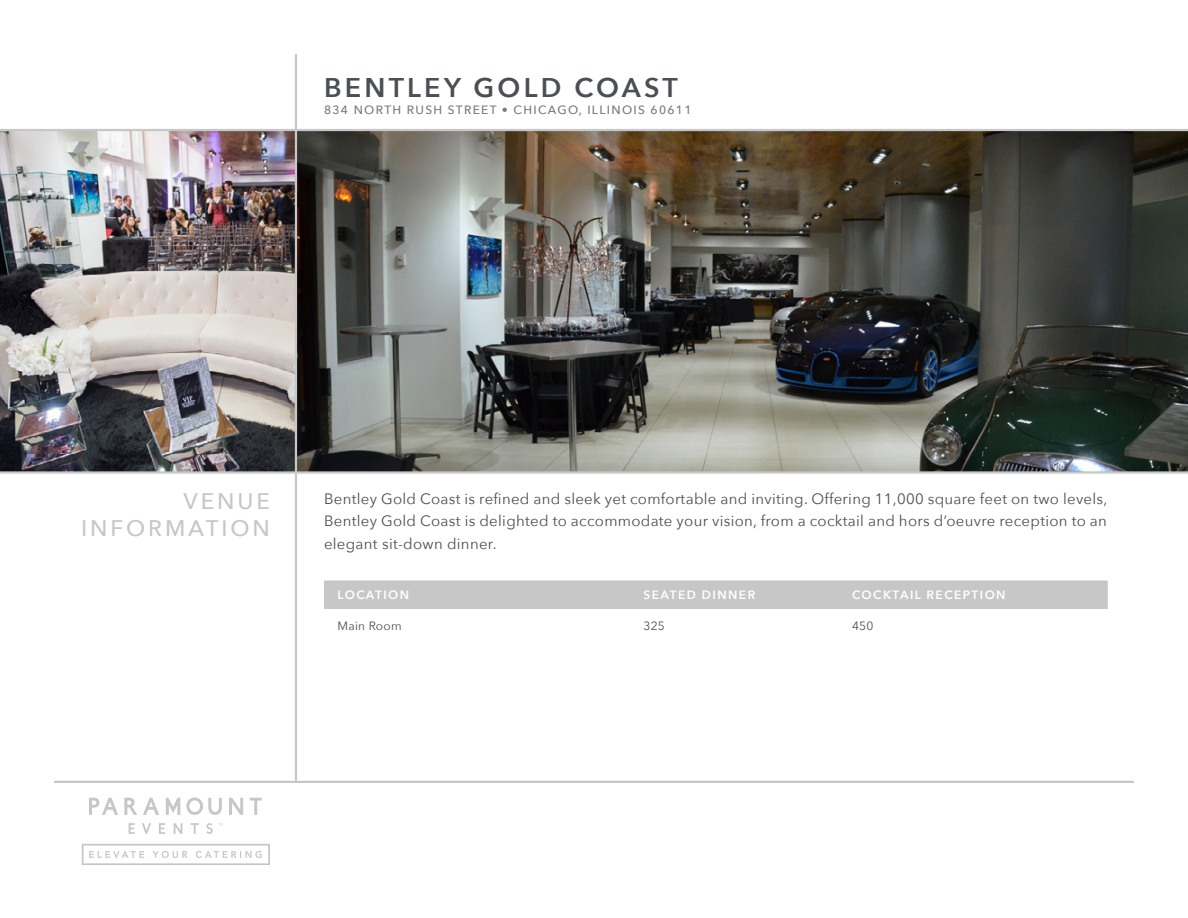
<style>
.page{position:relative;width:1188px;height:918px;background:#fff}
.page>*{position:absolute;margin:0;border:0;box-sizing:border-box;transform-origin:0 0}
.t1{font:600 27px "Avenir Next";letter-spacing:.12em;color:#4b4f54}
.t2{font:500 22.5px/27px "Avenir Next";letter-spacing:.13em;color:#c7c7c8;text-align:right}
.t3{font:15px/22.5px "Avenir Next";letter-spacing:.02em;color:#4b4f54;text-align:justify}
.t4{font:500 12px "Avenir Next";letter-spacing:.11em;color:#77797c}
.t5{font:600 12px "Avenir Next";letter-spacing:.12em;color:#fff}
.t6{font:12px "Avenir Next";letter-spacing:.02em;color:#4b4f54}
</style>
<div class="page">
<div style="left:324px;top:580px;width:784px;height:29px;background:#c7c7c8"></div>
<img style="left:0;top:131px;width:295px;height:340px">
<img style="left:297px;top:131px;width:891px;height:340px">
<hr style="left:54px;top:781px;width:1080px;height:2px;background:#c7c7c8">
<hr style="left:0;top:471px;width:1188px;height:3px;background:#c7c7c8">
<hr style="left:0;top:129px;width:1188px;height:2px;background:#c7c7c8">
<svg style="left:82px;top:844px;width:188px;height:21px"></svg>
<svg style="left:124px;top:798px;width:13px;height:17px"></svg>
<svg style="left:186px;top:798px;width:36px;height:17px"></svg>
<svg style="left:250px;top:798px;width:12px;height:17px"></svg>
<svg style="left:129px;top:823px;width:6px;height:11px"></svg>
<svg style="left:159px;top:823px;width:6px;height:11px"></svg>
<svg style="left:191px;top:823px;width:8px;height:11px"></svg>
<svg style="left:207px;top:823px;width:16px;height:11px"></svg>
<svg style="left:229px;top:798px;width:14px;height:17px"></svg>
<svg style="left:174px;top:823px;width:8px;height:11px"></svg>
<svg style="left:89px;top:798px;width:29px;height:17px"></svg>
<svg style="left:143px;top:798px;width:16px;height:17px"></svg>
<svg style="left:166px;top:798px;width:14px;height:17px"></svg>
<svg style="left:142px;top:823px;width:9px;height:11px"></svg>
<hr style="left:295px;top:54px;width:2px;height:75px;background:#c7c7c8">
<hr style="left:295px;top:473px;width:2px;height:308px;background:#c7c7c8">
<hr style="left:295px;top:130px;width:2px;height:343px;background:#c7c7c8">
<h1 class="t1" style="left:324px;top:65px;width:355px">BENTLEY GOLD COAST</h1>
<p class="t4" style="left:324px;top:99px;width:369px">834 NORTH RUSH STREET • CHICAGO, ILLINOIS 60611</p>
<h2 class="t2" style="left:81px;top:486px;width:190px">VENUE<br>INFORMATION</h2>
<p class="t3" style="left:324px;top:487px;width:785px">Bentley Gold Coast is refined and sleek yet comfortable and inviting. Offering 11,000 square feet on two levels, Bentley Gold Coast is delighted to accommodate your vision, from a cocktail and hors d’oeuvre reception to an elegant sit-down dinner.</p>
<p class="t5" style="left:338px;top:585px;width:73px">LOCATION</p>
<p class="t5" style="left:644px;top:585px;width:113px">SEATED DINNER</p>
<p class="t5" style="left:852px;top:585px;width:155px">COCKTAIL RECEPTION</p>
<p class="t6" style="left:338px;top:615px;width:66px">Main Room</p>
<p class="t6" style="left:644px;top:615px;width:23px">325</p>
<p class="t6" style="left:852px;top:615px;width:23px">450</p>
</div>
